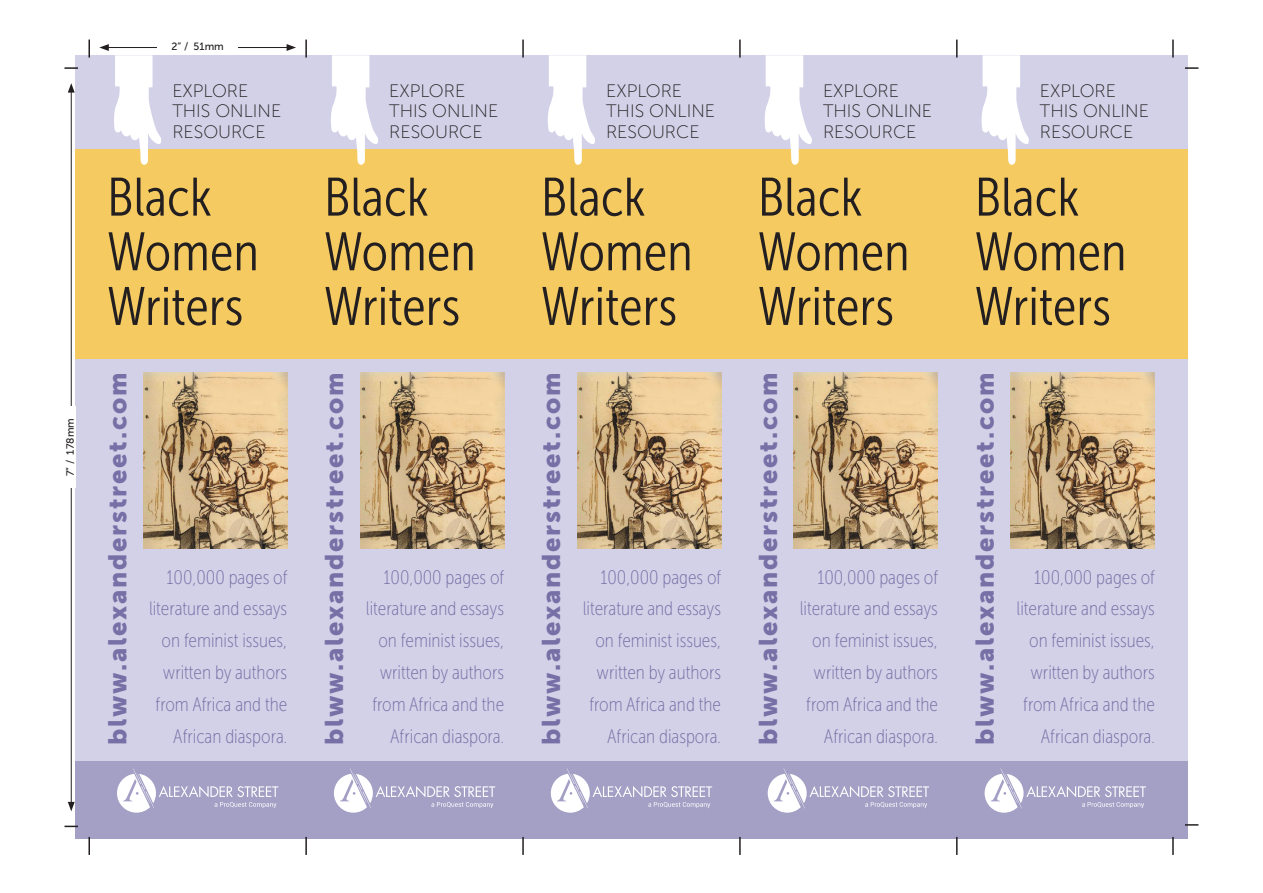
<style>
.page{position:relative;width:1263px;height:893px;background:#fff}
.page>*{position:absolute;margin:0;border:0;box-sizing:border-box;transform-origin:0 0}
.t1{font:54px/54.6px "Museo Sans Cond 300";color:#231f20}
.t2{font:25.5px "Museo Sans 900";letter-spacing:.07em;color:#7770a6}
.t3{font:19.5px/31.8px "Museo Sans Cond 100";color:#7770a6;text-align:right}
.t4{font:18px/20.1px "Museo Sans 100";color:#231f20}
.t5{font:10.5px "Museo Sans 500";color:#231f20}
</style>
<div class="page">
<div style="left:306px;top:55px;width:217px;height:783px;background:#d3d1e8"></div>
<div style="left:523px;top:55px;width:217px;height:783px;background:#d3d1e8"></div>
<div style="left:740px;top:55px;width:217px;height:783px;background:#d3d1e8"></div>
<div style="left:957px;top:55px;width:230px;height:783px;background:#d3d1e8"></div>
<div style="left:76px;top:55px;width:230px;height:783px;background:#d3d1e8"></div>
<div style="left:306px;top:149px;width:217px;height:209px;background:#f4ca61"></div>
<div style="left:523px;top:149px;width:217px;height:209px;background:#f4ca61"></div>
<div style="left:740px;top:149px;width:217px;height:209px;background:#f4ca61"></div>
<div style="left:957px;top:149px;width:230px;height:209px;background:#f4ca61"></div>
<div style="left:76px;top:149px;width:230px;height:209px;background:#f4ca61"></div>
<svg style="left:331px;top:55px;width:47px;height:110px"></svg>
<svg style="left:547px;top:55px;width:48px;height:110px"></svg>
<svg style="left:764px;top:55px;width:48px;height:110px"></svg>
<svg style="left:981px;top:55px;width:48px;height:110px"></svg>
<img style="left:360px;top:373px;width:144px;height:175px">
<img style="left:577px;top:373px;width:144px;height:175px">
<img style="left:794px;top:373px;width:144px;height:175px">
<img style="left:1011px;top:373px;width:144px;height:175px">
<img style="left:143px;top:373px;width:144px;height:175px">
<div style="left:306px;top:760px;width:217px;height:78px;background:#a39fc5"></div>
<div style="left:523px;top:760px;width:217px;height:78px;background:#a39fc5"></div>
<div style="left:740px;top:760px;width:217px;height:78px;background:#a39fc5"></div>
<div style="left:957px;top:760px;width:230px;height:78px;background:#a39fc5"></div>
<div style="left:76px;top:760px;width:230px;height:78px;background:#a39fc5"></div>
<svg style="left:334px;top:768px;width:162px;height:45px"></svg>
<svg style="left:551px;top:768px;width:161px;height:44px"></svg>
<svg style="left:768px;top:768px;width:161px;height:44px"></svg>
<svg style="left:985px;top:768px;width:161px;height:44px"></svg>
<svg style="left:117px;top:768px;width:161px;height:44px"></svg>
<svg style="left:64px;top:825px;width:14px;height:1px"></svg>
<svg style="left:1185px;top:823px;width:13px;height:2px"></svg>
<svg style="left:64px;top:67px;width:14px;height:2px"></svg>
<svg style="left:1185px;top:67px;width:13px;height:2px"></svg>
<svg style="left:88px;top:40px;width:2px;height:18px"></svg>
<svg style="left:88px;top:836px;width:2px;height:18px"></svg>
<svg style="left:305px;top:40px;width:2px;height:18px"></svg>
<svg style="left:305px;top:836px;width:2px;height:18px"></svg>
<svg style="left:522px;top:40px;width:2px;height:18px"></svg>
<svg style="left:522px;top:836px;width:2px;height:18px"></svg>
<svg style="left:1172px;top:40px;width:2px;height:18px"></svg>
<svg style="left:1172px;top:837px;width:2px;height:17px"></svg>
<svg style="left:956px;top:40px;width:2px;height:18px"></svg>
<svg style="left:956px;top:836px;width:2px;height:18px"></svg>
<svg style="left:739px;top:40px;width:2px;height:18px"></svg>
<svg style="left:739px;top:836px;width:2px;height:18px"></svg>
<hr style="left:71px;top:90px;width:1px;height:713px;background:#231f20">
<svg style="left:68px;top:83px;width:7px;height:10px"></svg>
<svg style="left:68px;top:801px;width:7px;height:10px"></svg>
<hr style="left:106px;top:47px;width:183px;height:1px;background:#231f20">
<svg style="left:287px;top:44px;width:9px;height:7px"></svg>
<svg style="left:99px;top:44px;width:63px;height:121px"></svg>
<div style="left:66px;top:406px;width:10px;height:81px;background:#fff"></div>
<div style="left:157px;top:43px;width:81px;height:12px;background:#fff"></div>
<p class="t5" style="left:65px;top:476px;width:59px;rotate:-90deg">7” / 178mm</p>
<p class="t5" style="left:172px;top:41px;width:54px">2” / 51mm</p>
<p class="t4" style="left:172px;top:81px;width:111px">EXPLORE<br>THIS ONLINE<br>RESOURCE</p>
<p class="t1" style="left:107px;top:170px;width:153px">Black<br>Women<br>Writers</p>
<p class="t4" style="left:389px;top:81px;width:111px">EXPLORE<br>THIS ONLINE<br>RESOURCE</p>
<p class="t4" style="left:606px;top:81px;width:111px">EXPLORE<br>THIS ONLINE<br>RESOURCE</p>
<p class="t4" style="left:823px;top:81px;width:111px">EXPLORE<br>THIS ONLINE<br>RESOURCE</p>
<p class="t4" style="left:1040px;top:81px;width:111px">EXPLORE<br>THIS ONLINE<br>RESOURCE</p>
<p class="t1" style="left:324px;top:170px;width:153px">Black<br>Women<br>Writers</p>
<p class="t1" style="left:541px;top:170px;width:153px">Black<br>Women<br>Writers</p>
<p class="t1" style="left:758px;top:170px;width:153px">Black<br>Women<br>Writers</p>
<p class="t1" style="left:975px;top:170px;width:153px">Black<br>Women<br>Writers</p>
<p class="t2" style="left:103px;top:744px;width:373px;rotate:-90deg">blww.alexanderstreet.com</p>
<p class="t2" style="left:320px;top:744px;width:373px;rotate:-90deg">blww.alexanderstreet.com</p>
<p class="t2" style="left:537px;top:744px;width:373px;rotate:-90deg">blww.alexanderstreet.com</p>
<p class="t2" style="left:754px;top:744px;width:373px;rotate:-90deg">blww.alexanderstreet.com</p>
<p class="t2" style="left:971px;top:744px;width:373px;rotate:-90deg">blww.alexanderstreet.com</p>
<p class="t3" style="left:149px;top:561px;width:140px">100,000 pages of literature and essays on feminist issues, written by authors from Africa and the<br>African diaspora.</p>
<p class="t3" style="left:366px;top:561px;width:140px">100,000 pages of literature and essays on feminist issues, written by authors from Africa and the<br>African diaspora.</p>
<p class="t3" style="left:583px;top:561px;width:140px">100,000 pages of literature and essays on feminist issues, written by authors from Africa and the<br>African diaspora.</p>
<p class="t3" style="left:800px;top:561px;width:140px">100,000 pages of literature and essays on feminist issues, written by authors from Africa and the<br>African diaspora.</p>
<p class="t3" style="left:1017px;top:561px;width:140px">100,000 pages of literature and essays on feminist issues, written by authors from Africa and the<br>African diaspora.</p>
</div>
